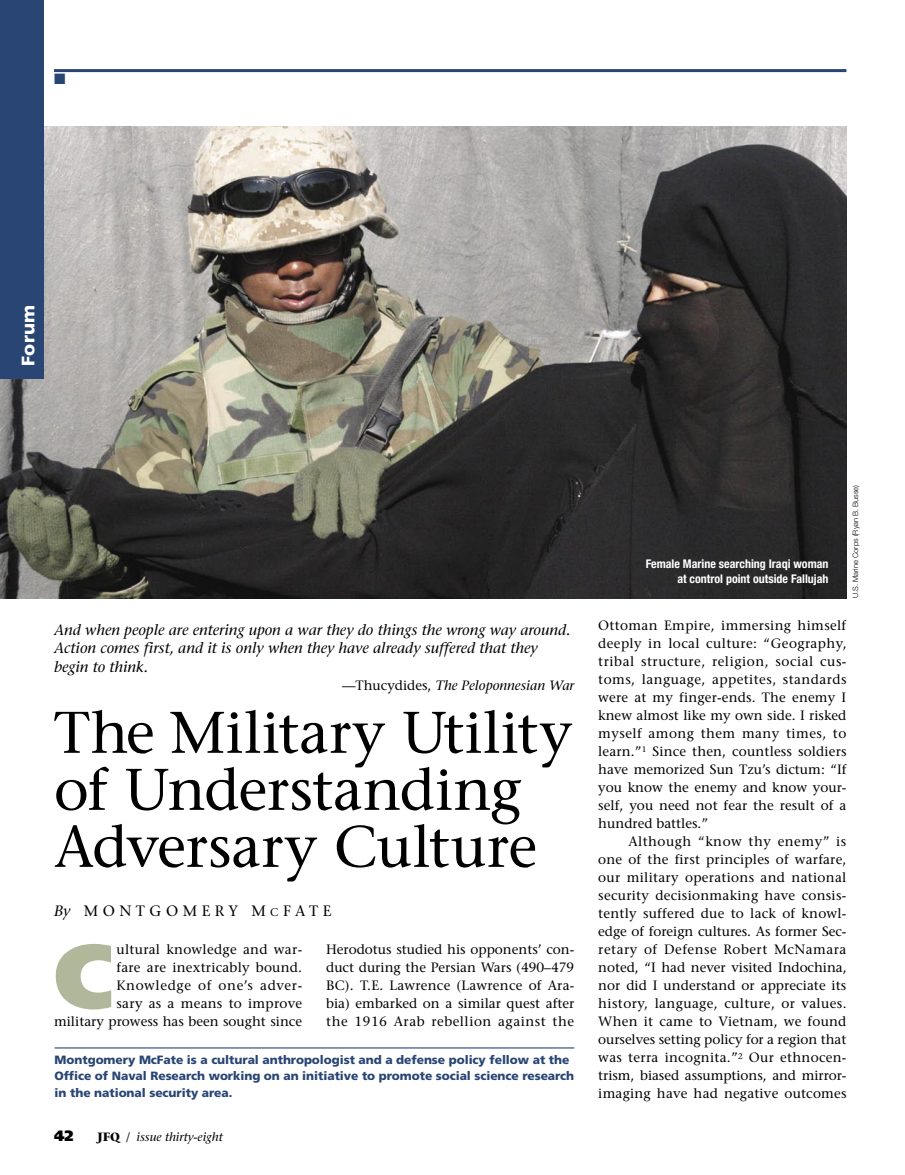
<style>
.page{position:relative;width:905px;height:1175px;background:#fff}
.page>*{position:absolute;margin:0;border:0;box-sizing:border-box;transform-origin:0 0}
.body_text{font:900 90.9px "Frutiger LT Std";color:#b0b79b}
.body_text-2{font:500 58.5px/57px "Stone Serif Std";letter-spacing:-.005em;color:#000}
.t1{font:900 18px "Frutiger LT Std";letter-spacing:.01em;color:#fff}
.body_text-3{font:italic 500 15px/18px "Stone Serif Std";color:#000}
.t2{font:500 15px "Stone Serif Std";letter-spacing:.3em;color:#000}
.t3{font:900 15px "Frutiger LT Std";color:#000}
.t4{font:15px "Zapf Dingbats Std";color:#284574}
.body_text-4{font:500 13.5px/18px "Stone Serif Std";letter-spacing:.015em;color:#000;text-align:justify}
.body_text-5{font:italic 500 13.5px "Stone Serif Std";color:#000}
.t5{font:900 12px/16.5px "Frutiger LT Std";letter-spacing:-.005em;color:#284574}
.photo_caption{font:700 condensed 12px/15px "Helvetica Neue LT Std";color:#fff;text-align:right}
.t6{font:italic 500 12px "Stone Serif Std";color:#000}
.t7{font:300 7.5px "Helvetica Neue LT Std";color:#000}
.s1{font-style:normal}
.s2{font-style:italic}
.s3{font-size:11.25px}
.s4{font-weight:700;font-style:normal}
</style>
<div class="page">
<hr style="left:54px;top:69px;width:792px;height:3px;background:#284574">
<hr style="left:55px;top:1047px;width:519px;height:1px;background:#284574">
<img style="left:0;top:126px;width:846px;height:473px">
<div style="left:0;top:0;width:44px;height:378px;background:#284574"></div>
<p class="t4" style="left:54px;top:72px;width:13px">■</p>
<p class="t1" style="left:17px;top:366px;width:62px;rotate:-90deg">Forum</p>
<p class="body_text-3" style="left:54px;top:620px;width:518px">And when people are entering upon a war they do things the wrong way around.<br>Action comes first, and it is only when they have already suffered that they</p>
<p class="body_text-3" style="left:54px;top:658px;width:95px">begin to think.</p>
<p class="body_text-5" style="left:342px;top:677px;width:234px"><span class="s1">—Thucydides,</span> The Peloponnesian War</p>
<p class="body_text-2" style="left:54px;top:704px;width:519px">The Military Utility of Understanding<br>Adversary Culture</p>
<p class="t2" style="left:54px;top:902px;width:279px"><span class="s2">By</span> MONTGOMERY M<span class="s3">C</span>FATE</p>
<p class="body_text" style="left:54px;top:921px;width:60px">C</p>
<p class="body_text-4" style="left:54px;top:940px;width:250px;text-align:right">ultural knowledge and war-<br>fare are inextricably bound.<br>Knowledge of one’s adver-<br>sary as a means to improve<br>military prowess has been sought since</p>
<p class="body_text-4" style="left:326px;top:940px;width:250px">Herodotus studied his opponents’ con&shy;duct during the Persian Wars (490–479<br>BC). T.E. Lawrence (Lawrence of Ara&shy;bia) embarked on a similar quest after the 1916 Arab rebellion against the</p>
<p class="t5" style="left:55px;top:1051px;width:521px">Montgomery McFate is a cultural anthropologist and a defense policy fellow at the<br>Office of Naval Research working on an initiative to promote social science research in the national security area.</p>
<p class="t3" style="left:54px;top:1126px;width:21px">42</p>
<p class="t6" style="left:97px;top:1130px;width:127px"><span class="s4">JFQ</span> <span class="s1">/</span> issue thirty-eight</p>
<p class="photo_caption" style="left:645px;top:556px;width:184px">Female Marine searching Iraqi woman at control point outside Fallujah</p>
<p class="t7" style="left:850px;top:598px;width:115px;rotate:-90deg">U.S. Marine Corps (Ryan B. Busse)</p>
<p class="body_text-4" style="left:598px;top:616px;width:250px">Ottoman Empire, immersing himself deeply in local culture: “Geography, tribal structure, religion, social cus&shy;toms, language, appetites, standards were at my finger-ends. The enemy I knew almost like my own side. I risked myself among them many times, to learn.”<sup>1</sup> Since then, countless soldiers have memorized Sun Tzu’s dictum: “If you know the enemy and know your&shy;self, you need not fear the result of a hundred battles.”</p>
<p class="body_text-4" style="left:598px;top:832px;width:250px;text-indent:30px">Although “know thy enemy” is one of the first principles of warfare, our military operations and national security decisionmaking have consis&shy;tently suffered due to lack of knowl&shy;edge of foreign cultures. As former Sec&shy;retary of Defense Robert McNamara noted, “I had never visited Indochina, nor did I understand or appreciate its history, language, culture, or values.<br>When it came to Vietnam, we found ourselves setting policy for a region that was terra incognita.”<sup>2</sup> Our ethnocen&shy;trism, biased assumptions, and mirror&shy;imaging have had negative outcomes</p>
</div>
